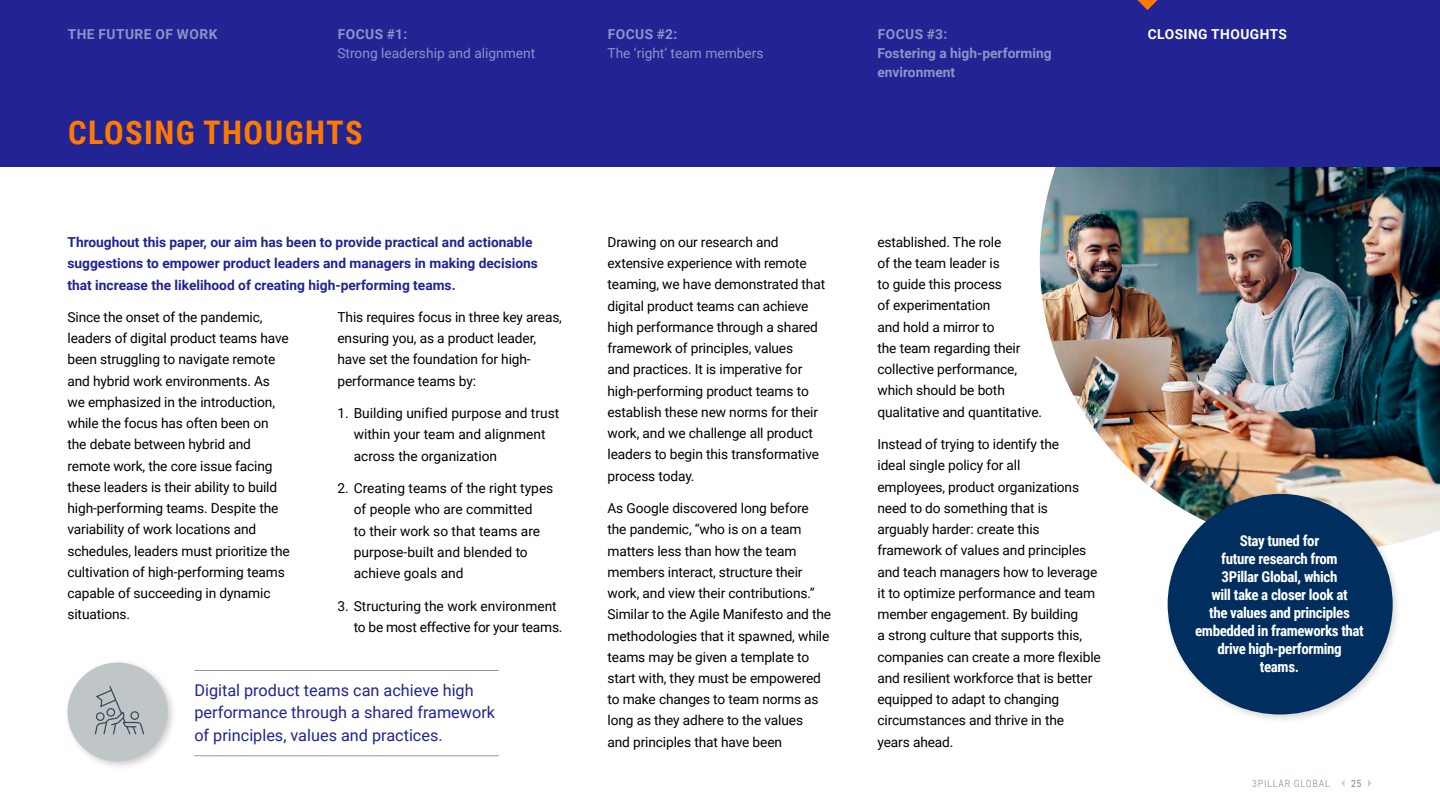
<style>
.page{position:relative;width:1440px;height:810px;background:#fff}
.page>*{position:absolute;margin:0;border:0;box-sizing:border-box;transform-origin:0 0}
.t1{font:700 32.5px "Roboto Condensed";letter-spacing:.045em;color:#ff7900}
.t2{font:16.25px/22.5px "Roboto";color:#212492}
.t3{font:700 15px/18px "Roboto Condensed";letter-spacing:-.025em;color:#fff;text-align:center}
.t4{font:13.75px/21.2px "Roboto";letter-spacing:-.01em;color:#000}
.t5{font:700 13.75px/21.2px "Roboto";color:#212492}
.t6{font:700 13.75px/18.8px "Roboto";color:#9092c8}
.t7{font:13.75px "Roboto";color:#9092c8}
.t8{font:700 13.75px "Roboto";letter-spacing:.035em;color:#9092c8}
.t9{font:700 13.75px "Roboto";letter-spacing:.035em;color:#fff}
.t10{font:300 10px "Roboto Condensed";letter-spacing:.085em;color:#818a8f}
.t11{font:10px "Roboto Condensed";color:#818a8f}
</style>
<div class="page">
<div style="left:64px;top:659px;width:113px;height:112px;background:#000;opacity:.2"></div>
<div style="left:67px;top:663px;width:101px;height:99px;background:#c0c5c7;border-radius:50%"></div>
<hr style="left:194px;top:670px;width:305px;height:1px;background:#969696">
<hr style="left:194px;top:756px;width:305px;height:1px;background:#969696">
<img style="left:1040px;top:167px;width:400px;height:375px">
<svg style="left:94px;top:686px;width:51px;height:49px"></svg>
<div style="left:1164px;top:490px;width:238px;height:234px;background:#000;opacity:.15"></div>
<div style="left:1168px;top:494px;width:225px;height:221px;background:#002f5f;border-radius:50%"></div>
<svg style="left:1368px;top:780px;width:4px;height:7px"></svg>
<svg style="left:1341px;top:780px;width:4px;height:7px"></svg>
<div style="left:0;top:0;width:1440px;height:167px;background:#212492"></div>
<svg style="left:1137px;top:0;width:21px;height:10px"></svg>
<p class="t8" style="left:68px;top:25px;width:151px">THE FUTURE OF WORK</p>
<p class="t6" style="left:338px;top:24px;width:71px">FOCUS #1:</p>
<p class="t7" style="left:337px;top:43px;width:199px">Strong leadership and alignment</p>
<h1 class="t1" style="left:68px;top:110px;width:296px">CLOSING THOUGHTS</h1>
<p class="t5" style="left:68px;top:231px;width:472px">Throughout this paper, our aim has been to provide practical and actionable suggestions to empower product leaders and managers in making decisions that increase the likelihood of creating high-performing teams.</p>
<p class="t4" style="left:68px;top:306px;width:224px">Since the onset of the pandemic, leaders of digital product teams have been struggling to navigate remote and hybrid work environments. As we emphasized in the introduction, while the focus has often been on the debate between hybrid and remote work, the core issue facing these leaders is their ability to build high-performing teams. Despite the variability of work locations and schedules, leaders must prioritize the cultivation of high-performing teams capable of succeeding in dynamic situations.</p>
<p class="t4" style="left:337px;top:306px;width:226px">This requires focus in three key areas, ensuring you, as a product leader, have set the foundation for high&shy;performance teams by:</p>
<p class="t4" style="left:354px;top:402px;width:207px;text-indent:-16px">1. Building unified purpose and trust within your team and alignment across the organization</p>
<p class="t4" style="left:354px;top:477px;width:201px;text-indent:-16px">2. Creating teams of the right types of people who are committed<br>to their work so that teams are purpose-built and blended to achieve goals and</p>
<p class="t4" style="left:354px;top:595px;width:210px;text-indent:-16px">3. Structuring the work environment to be most effective for your teams.</p>
<p class="t2" style="left:194px;top:678px;width:302px">Digital product teams can achieve high performance through a shared framework of principles, values and practices.</p>
<p class="t6" style="left:608px;top:24px;width:71px">FOCUS #2:</p>
<p class="t7" style="left:607px;top:43px;width:158px">The ‘right’ team members</p>
<p class="t4" style="left:608px;top:231px;width:219px">Drawing on our research and extensive experience with remote teaming, we have demonstrated that digital product teams can achieve high performance through a shared framework of principles, values<br>and practices. It is imperative for high-performing product teams to establish these new norms for their work, and we challenge all product leaders to begin this transformative process today.</p>
<p class="t4" style="left:608px;top:497px;width:225px">As Google discovered long before the pandemic, “who is on a team matters less than how the team members interact, structure their work, and view their contributions.” Similar to the Agile Manifesto and the methodologies that it spawned, while teams may be given a template to start with, they must be empowered to make changes to team norms as long as they adhere to the values<br>and principles that have been</p>
<p class="t6" style="left:877px;top:24px;width:176px">FOCUS #3:<br>Fostering a high-performing environment</p>
<p class="t9" style="left:1148px;top:25px;width:141px">CLOSING THOUGHTS</p>
<p class="t4" style="left:877px;top:231px;width:166px">established. The role<br>of the team leader is<br>to guide this process<br>of experimentation<br>and hold a mirror to<br>the team regarding their collective performance, which should be both qualitative and quantitative.</p>
<p class="t4" style="left:877px;top:433px;width:225px">Instead of trying to identify the<br>ideal single policy for all<br>employees, product organizations need to do something that is arguably harder: create this framework of values and principles and teach managers how to leverage it to optimize performance and team member engagement. By building<br>a strong culture that supports this, companies can create a more flexible and resilient workforce that is better equipped to adapt to changing circumstances and thrive in the<br>years ahead.</p>
<p class="t3" style="left:1195px;top:531px;width:170px">Stay tuned for<br>future research from<br>3Pillar Global, which<br>will take a closer look at<br>the values and principles embedded in frameworks that drive high-performing<br>teams.</p>
<p class="t10" style="left:1252px;top:776px;width:79px">3PILLAR GLOBAL</p>
<p class="t11" style="left:1351px;top:776px;width:12px">25</p>
</div>
